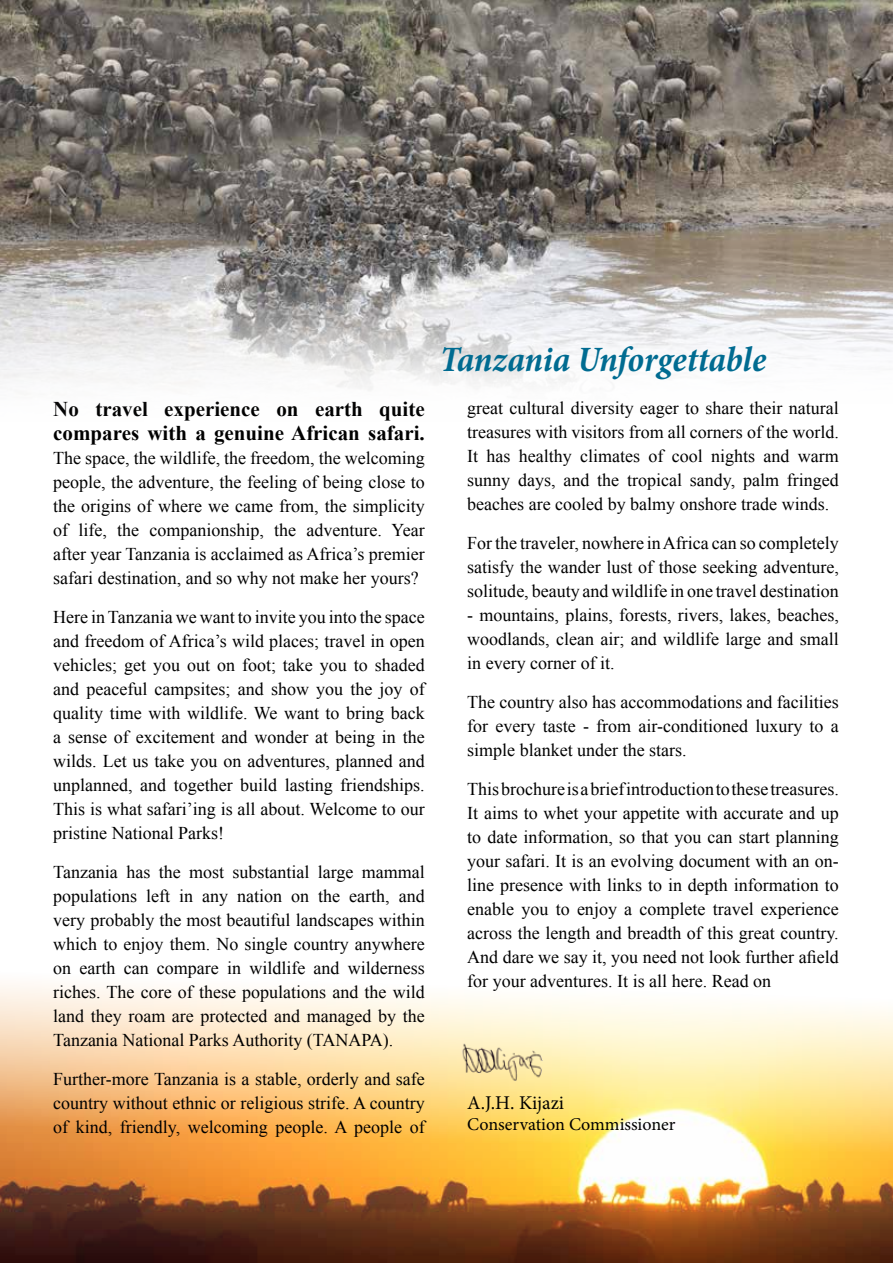
<style>
.page{position:relative;width:893px;height:1263px;background:#fff}
.page>*{position:absolute;margin:0;border:0;box-sizing:border-box;transform-origin:0 0}
.t1{font:italic 700 condensed 36px "Minion Pro";letter-spacing:-.005em;color:#006b91}
.t2{font:700 21px/24px "Times New Roman";color:#000}
.t3{font:19.5px "Minion Pro";color:#000}
.t4{font:18px/24px "Times New Roman";color:#000;text-align:justify}
.t5{font:18px "Minion Pro";color:#000}
</style>
<div class="page">
<img style="left:0;top:984px;width:893px;height:279px">
<img style="left:0;top:0;width:893px;height:391px">
<img style="left:457px;top:1040px;width:123px;height:42px">
<p class="t2" style="left:53px;top:396px;width:373px">No travel experience on earth quite compares with a genuine African safari.</p>
<p class="t4" style="left:53px;top:446px;width:373px">The space, the wildlife, the freedom, the welcoming people, the adventure, the feeling of being close to the origins of where we came from, the simplicity of life, the companionship, the adventure. Year after year Tanzania is acclaimed as Africa’s premier safari destination, and so why not make her yours?</p>
<p class="t4" style="left:53px;top:605px;width:373px">Here in Tanzania we want to invite you into the space and freedom of Africa’s wild places; travel in open vehicles; get you out on foot; take you to shaded and peaceful campsites; and show you the joy of quality time with wildlife. We want to bring back a sense of excitement and wonder at being in the wilds. Let us take you on adventures, planned and unplanned, and together build lasting friendships.<br>This is what safari’ing is all about. Welcome to our pristine National Parks!</p>
<p class="t4" style="left:53px;top:860px;width:373px">Tanzania has the most substantial large mammal populations left in any nation on the earth, and very probably the most beautiful landscapes within which to enjoy them. No single country anywhere on earth can compare in wildlife and wilderness riches. The core of these populations and the wild land they roam are protected and managed by the Tanzania National Parks Authority (TANAPA).</p>
<p class="t4" style="left:53px;top:1067px;width:373px">Further-more Tanzania is a stable, orderly and safe country without ethnic or religious strife. A country of kind, friendly, welcoming people. A people of</p>
<h1 class="t1" style="left:440px;top:334px;width:328px">Tanzania Unforgettable</h1>
<p class="t4" style="left:467px;top:396px;width:373px">great cultural diversity eager to share their natural treasures with visitors from all corners of the world.<br>It has healthy climates of cool nights and warm sunny days, and the tropical sandy, palm fringed beaches are cooled by balmy onshore trade winds.</p>
<p class="t4" style="left:467px;top:531px;width:373px">For the traveler, nowhere in Africa can so completely satisfy the wander lust of those seeking adventure, solitude, beauty and wildlife in one travel destination</p>
<p class="t4" style="left:467px;top:603px;width:373px">- mountains, plains, forests, rivers, lakes, beaches, woodlands, clean air; and wildlife large and small in every corner of it.</p>
<p class="t4" style="left:467px;top:690px;width:373px">The country also has accommodations and facilities for every taste - from air-conditioned luxury to a simple blanket under the stars.</p>
<p class="t4" style="left:467px;top:777px;width:373px">This brochure is a brief introduction to these treasures.<br>It aims to whet your appetite with accurate and up to date information, so that you can start planning your safari. It is an evolving document with an on&shy;line presence with links to in depth information to enable you to enjoy a complete travel experience across the length and breadth of this great country.<br>And dare we say it, you need not look further afield for your adventures. It is all here. Read on</p>
<p class="t3" style="left:467px;top:1089px;width:98px">A.J.H. Kijazi</p>
<p class="t5" style="left:467px;top:1112px;width:210px">Conservation Commissioner</p>
</div>
